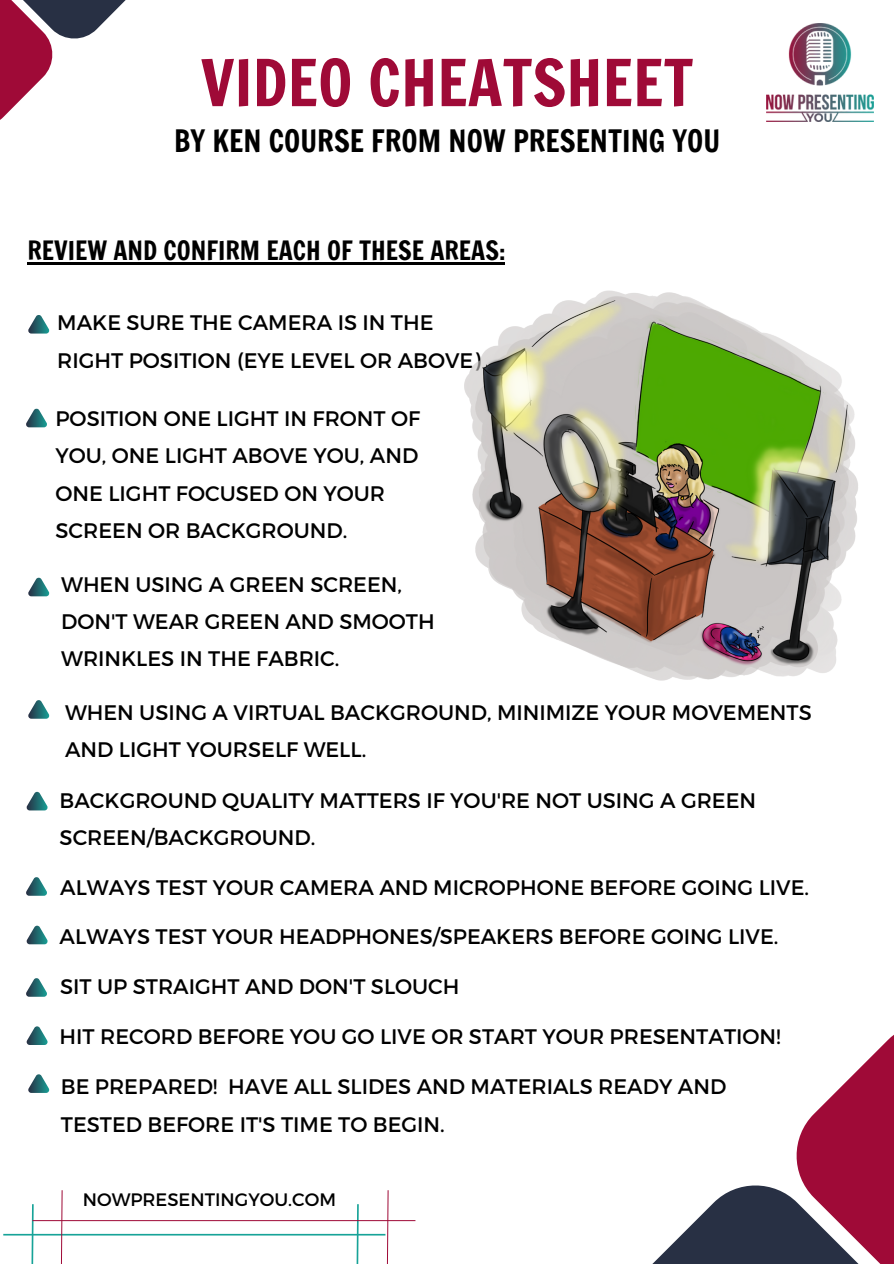
<style>
.page{position:relative;width:894px;height:1264px;background:#fff}
.page>*{position:absolute;margin:0;border:0;box-sizing:border-box;transform-origin:0 0}
.t1{font:63px "Francois One";color:#9f0a37}
.t2{font:29.55px "Francois One";color:#000}
.t3{font:25.5px "Francois One";color:#000}
.t4{font:21px/37.2px "Montserrat";color:#000}
.t5{font:18px "Montserrat";color:#000}
</style>
<div class="page">
<img style="left:766px;top:24px;width:107px;height:98px">
<svg style="left:653px;top:1035px;width:240px;height:228px"></svg>
<hr style="left:3px;top:1233px;width:382px;height:2px;background:#17a398">
<svg style="left:30px;top:1204px;width:5px;height:59px"></svg>
<svg style="left:355px;top:1204px;width:4px;height:59px"></svg>
<hr style="left:32px;top:1220px;width:383px;height:1px;background:#9f0a37">
<svg style="left:61px;top:1190px;width:2px;height:73px"></svg>
<svg style="left:386px;top:1190px;width:3px;height:73px"></svg>
<svg style="left:0;top:0;width:126px;height:120px"></svg>
<svg style="left:28px;top:315px;width:22px;height:18px"></svg>
<svg style="left:26px;top:408px;width:21px;height:19px"></svg>
<svg style="left:28px;top:577px;width:22px;height:19px"></svg>
<svg style="left:28px;top:700px;width:22px;height:18px"></svg>
<svg style="left:26px;top:791px;width:22px;height:19px"></svg>
<svg style="left:26px;top:877px;width:21px;height:18px"></svg>
<svg style="left:26px;top:925px;width:22px;height:19px"></svg>
<svg style="left:26px;top:978px;width:21px;height:18px"></svg>
<svg style="left:26px;top:1026px;width:22px;height:18px"></svg>
<svg style="left:28px;top:1074px;width:22px;height:18px"></svg>
<img style="left:464px;top:290px;width:394px;height:391px">
<hr style="left:27px;top:262px;width:478px;height:3px;background:#000">
<h1 class="t1" style="left:201px;top:38px;width:494px">VIDEO CHEATSHEET</h1>
<h2 class="t2" style="left:174px;top:120px;width:547px">BY KEN COURSE FROM NOW PRESENTING YOU</h2>
<p class="t3" style="left:27px;top:232px;width:479px">REVIEW AND CONFIRM EACH OF THESE AREAS:</p>
<p class="t4" style="left:57px;top:303px;width:425px">MAKE SURE THE CAMERA IS IN THE<br>RIGHT POSITION (EYE LEVEL OR ABOVE)</p>
<p class="t4" style="left:55px;top:399px;width:366px">POSITION ONE LIGHT IN FRONT OF<br>YOU, ONE LIGHT ABOVE YOU, AND<br>ONE LIGHT FOCUSED ON YOUR<br>SCREEN OR BACKGROUND.</p>
<p class="t4" style="left:61px;top:565px;width:375px">WHEN USING A GREEN SCREEN,<br>DON'T WEAR GREEN AND SMOOTH<br>WRINKLES IN THE FABRIC.</p>
<p class="t4" style="left:65px;top:693px;width:748px">WHEN USING A VIRTUAL BACKGROUND, MINIMIZE YOUR MOVEMENTS<br>AND LIGHT YOURSELF WELL.</p>
<p class="t4" style="left:60px;top:780px;width:698px">BACKGROUND QUALITY MATTERS IF YOU'RE NOT USING A GREEN<br>SCREEN/BACKGROUND.</p>
<p class="t4" style="left:60px;top:867px;width:750px">ALWAYS TEST YOUR CAMERA AND MICROPHONE BEFORE GOING LIVE.</p>
<p class="t4" style="left:60px;top:917px;width:720px">ALWAYS TEST YOUR HEADPHONES/SPEAKERS BEFORE GOING LIVE.</p>
<p class="t4" style="left:60px;top:967px;width:401px">SIT UP STRAIGHT AND DON'T SLOUCH</p>
<p class="t4" style="left:60px;top:1017px;width:722px">HIT RECORD BEFORE YOU GO LIVE OR START YOUR PRESENTATION!</p>
<p class="t4" style="left:61px;top:1067px;width:667px">BE PREPARED! HAVE ALL SLIDES AND MATERIALS READY AND<br>TESTED BEFORE IT'S TIME TO BEGIN.</p>
<p class="t5" style="left:83px;top:1188px;width:254px">NOWPRESENTINGYOU.COM</p>
</div>
